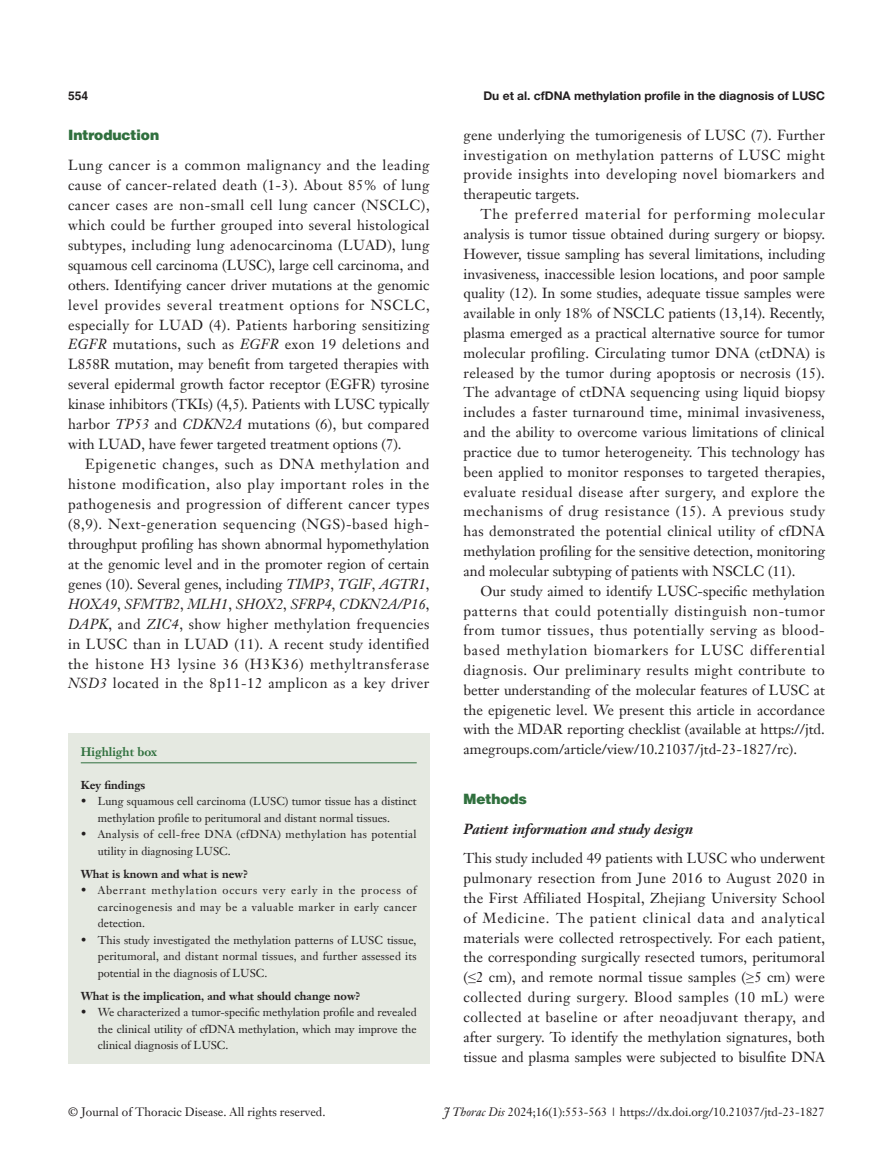
<style>
.page{position:relative;width:893px;height:1170px;background:#fff}
.page>*{position:absolute;margin:0;border:0;box-sizing:border-box;transform-origin:0 0}
.t1{font:14.25px/19.8px "Janson Text LT";color:#231f20;text-align:justify}
._2ji-6_5{font:italic 700 14.25px "Janson Text LT";color:#231f20}
._1ji-zhengti{font:900 14.25px "Helvetica";color:#30703e}
._1ji-6_5{font:900 14.25px "Helvetica";color:#30703e}
.t2{font:12px "Janson Text LT";color:#231f20}
.t3{font:700 12px "Helvetica Neue LT Pro";color:#231f20}
.Cite{font:700 12px "Janson Text LT";color:#30703e}
.t4{font:700 12px "Helvetica";color:#231f20}
.box-zhengwen{font:11.25px/16.5px "Janson Text LT";color:#231f20;text-align:justify}
.box-zhengwen-2{font:11.25px/16.5px "Janson Text LT";letter-spacing:.03em;color:#231f20}
.box-biaoti-1_5mm{font:700 11.25px "Janson Text LT";color:#231f20}
.box-biaoti{font:700 11.25px "Janson Text LT";color:#231f20}
.s1{font-style:italic}
.s2{font-family:"Times New Roman"}
</style>
<div class="page">
<div style="left:68px;top:733px;width:361px;height:330px;background:#e5e9e1"></div>
<hr style="left:81px;top:762px;width:336px;height:1px;background:#30703e">
<p class="t4" style="left:68px;top:88px;width:22px">554</p>
<p class="t3" style="left:483px;top:88px;width:343px">Du et al. cfDNA methylation profile in the diagnosis of LUSC</p>
<p class="_1ji-zhengti" style="left:68px;top:126px;width:93px">Introduction</p>
<p class="t1" style="left:68px;top:155px;width:363px">Lung cancer is a common malignancy and the leading cause of cancer-related death (1-3). About 85% of lung cancer cases are non-small cell lung cancer (NSCLC), which could be further grouped into several histological subtypes, including lung adenocarcinoma (LUAD), lung squamous cell carcinoma (LUSC), large cell carcinoma, and others. Identifying cancer driver mutations at the genomic level provides several treatment options for NSCLC, especially for LUAD (4). Patients harboring sensitizing <span class="s1">EGFR</span> mutations, such as <span class="s1">EGFR</span> exon 19 deletions and L858R mutation, may benefit from targeted therapies with several epidermal growth factor receptor (EGFR) tyrosine kinase inhibitors (TKIs) (4,5). Patients with LUSC typically harbor <span class="s1">TP53</span> and <span class="s1">CDKN2A</span> mutations (6), but compared with LUAD, have fewer targeted treatment options (7).</p>
<p class="t1" style="left:68px;top:454px;width:363px;text-indent:17px">Epigenetic changes, such as DNA methylation and histone modification, also play important roles in the pathogenesis and progression of different cancer types (8,9). Next-generation sequencing (NGS)-based high&shy;throughput profiling has shown abnormal hypomethylation at the genomic level and in the promoter region of certain genes (10). Several genes, including <span class="s1">TIMP3</span>, <span class="s1">TGIF</span>, <span class="s1">AGTR1</span>, <span class="s1">HOXA9</span>, <span class="s1">SFMTB2</span>, <span class="s1">MLH1</span>, <span class="s1">SHOX2</span>, <span class="s1">SFRP4</span>, <span class="s1">CDKN2A/P16</span>, <span class="s1">DAPK</span>, and <span class="s1">ZIC4</span>, show higher methylation frequencies in LUSC than in LUAD (11). A recent study identified the histone H3 lysine 36 (H3K36) methyltransferase <span class="s1">NSD3</span> located in the 8p11-12 amplicon as a key driver</p>
<p class="Cite" style="left:81px;top:744px;width:78px">Highlight box</p>
<p class="box-biaoti" style="left:81px;top:777px;width:66px">Key findings</p>
<p class="box-zhengwen" style="left:98px;top:793px;width:320px;text-indent:-17px">• Lung squamous cell carcinoma (LUSC) tumor tissue has a distinct methylation profile to peritumoral and distant normal tissues.</p>
<p class="box-zhengwen-2" style="left:98px;top:826px;width:320px;text-indent:-17px">• Analysis of cell-free DNA (cfDNA) methylation has potential utility in diagnosing LUSC.</p>
<p class="box-biaoti-1_5mm" style="left:81px;top:866px;width:169px">What is known and what is new?</p>
<p class="box-zhengwen" style="left:98px;top:882px;width:321px;text-indent:-17px">• Aberrant methylation occurs very early in the process of carcinogenesis and may be a valuable marker in early cancer detection.</p>
<p class="box-zhengwen" style="left:98px;top:931px;width:320px;text-indent:-17px">• This study investigated the methylation patterns of LUSC tissue, peritumoral, and distant normal tissues, and further assessed its potential in the diagnosis of LUSC.</p>
<p class="box-biaoti-1_5mm" style="left:81px;top:988px;width:281px">What is the implication, and what should change now?</p>
<p class="box-zhengwen" style="left:98px;top:1003px;width:320px;text-indent:-17px">• We characterized a tumor-specific methylation profile and revealed the clinical utility of cfDNA methylation, which may improve the clinical diagnosis of LUSC.</p>
<p class="t1" style="left:463px;top:125px;width:363px">gene underlying the tumorigenesis of LUSC (7). Further investigation on methylation patterns of LUSC might provide insights into developing novel biomarkers and therapeutic targets.</p>
<p class="t1" style="left:463px;top:204px;width:363px;text-indent:17px">The preferred material for performing molecular analysis is tumor tissue obtained during surgery or biopsy.<br>However, tissue sampling has several limitations, including invasiveness, inaccessible lesion locations, and poor sample quality (12). In some studies, adequate tissue samples were available in only 18% of NSCLC patients (13,14). Recently, plasma emerged as a practical alternative source for tumor molecular profiling. Circulating tumor DNA (ctDNA) is released by the tumor during apoptosis or necrosis (15).<br>The advantage of ctDNA sequencing using liquid biopsy includes a faster turnaround time, minimal invasiveness, and the ability to overcome various limitations of clinical practice due to tumor heterogeneity. This technology has been applied to monitor responses to targeted therapies, evaluate residual disease after surgery, and explore the mechanisms of drug resistance (15). A previous study has demonstrated the potential clinical utility of cfDNA methylation profiling for the sensitive detection, monitoring and molecular subtyping of patients with NSCLC (11).</p>
<p class="t1" style="left:463px;top:580px;width:363px;text-indent:17px">Our study aimed to identify LUSC-specific methylation patterns that could potentially distinguish non-tumor from tumor tissues, thus potentially serving as blood&shy;based methylation biomarkers for LUSC differential diagnosis. Our preliminary results might contribute to better understanding of the molecular features of LUSC at the epigenetic level. We present this article in accordance with the MDAR reporting checklist (available at https://jtd. amegroups.com/article/view/10.21037/jtd-23-1827/rc).</p>
<p class="_1ji-6_5" style="left:463px;top:789px;width:65px">Methods</p>
<p class="_2ji-6_5" style="left:463px;top:819px;width:231px">Patient information and study design</p>
<p class="t1" style="left:463px;top:848px;width:363px">This study included 49 patients with LUSC who underwent pulmonary resection from June 2016 to August 2020 in the First Affiliated Hospital, Zhejiang University School of Medicine. The patient clinical data and analytical materials were collected retrospectively. For each patient, the corresponding surgically resected tumors, peritumoral (<span class="s2">≤</span>2 cm), and remote normal tissue samples (<span class="s2">≥</span>5 cm) were collected during surgery. Blood samples (10 mL) were collected at baseline or after neoadjuvant therapy, and after surgery. To identify the methylation signatures, both tissue and plasma samples were subjected to bisulfite DNA</p>
<p class="t2" style="left:68px;top:1104px;width:259px">© Journal of Thoracic Disease. All rights reserved.</p>
<p class="t2" style="left:444px;top:1104px;width:382px"><span class="s1">J Thorac Dis</span> 2024;16(1):553-563 | https://dx.doi.org/10.21037/jtd-23-1827</p>
</div>
